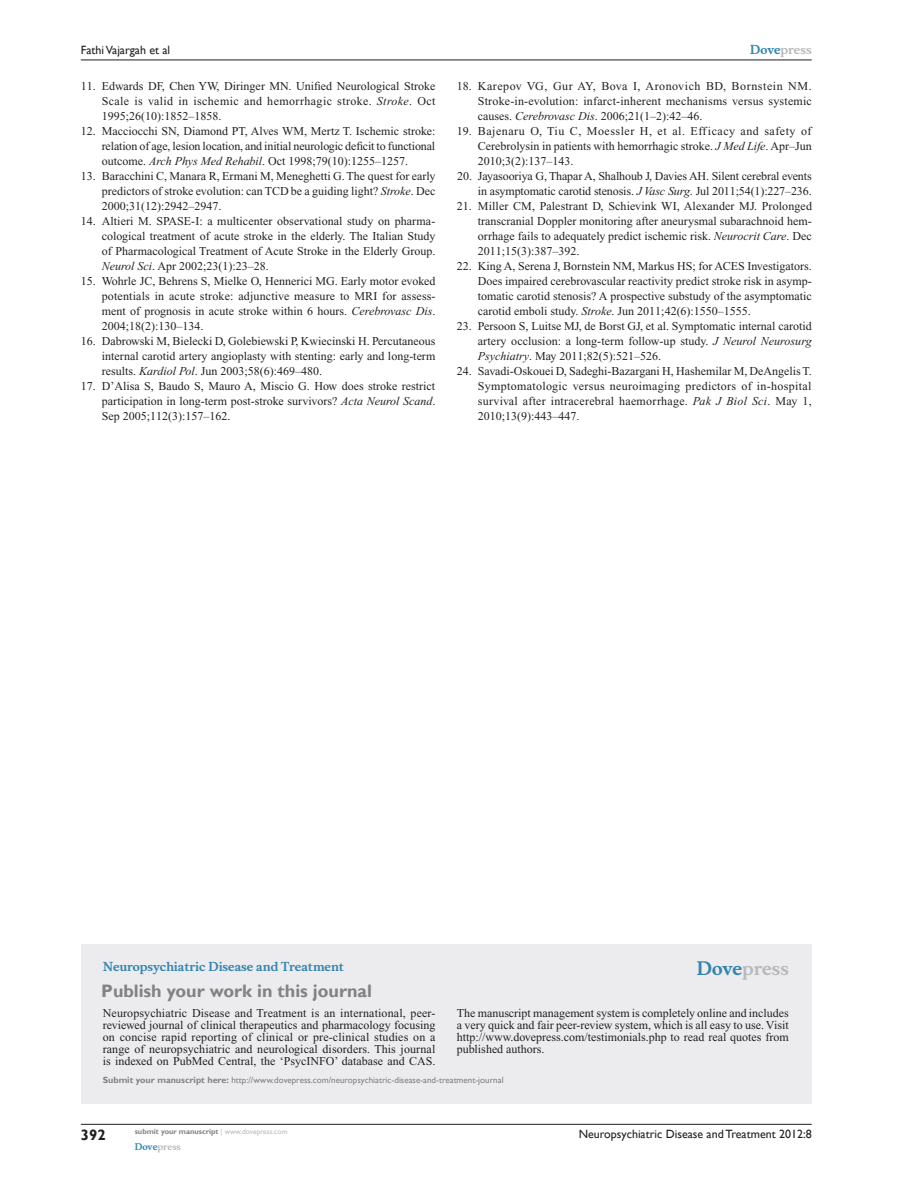
<style>
.page{position:relative;width:918px;height:1188px;background:#fff}
.page>*{position:absolute;margin:0;border:0;box-sizing:border-box;transform-origin:0 0}
.PromBx-H1{font:700 18px "Gill Sans";color:#808285}
.PromBx-Brand{font:700 18px "Musee";color:#b8b9bc}
.t1{font:700 15px "Gill Sans";color:#231f20}
.RefNL2{font:12px/15px "Times New Roman";color:#231f20;text-align:justify}
.PromBx-Tx{font:12px/12px "Times New Roman";color:#231f20;text-align:justify}
.t2{font:12px "Gill Sans";color:#231f20}
.PromBx-JrnlName{font:700 12px "Musee";color:#3485ae}
.t3{font:700 12px "Musee";color:#b8b9bc}
.PromBx-SubmitMssWebA{font:9px "Gill Sans";color:#808285}
.t4{font:700 9px "Musee";color:#b8b9bc}
.t5{font:700 7.5px "Gill Sans";color:#808285}
.s1{font-style:italic}
.s2{color:#3485ae}
.s3{font-weight:700}
.s4{font-weight:400;color:#b8b9bc}
</style>
<div class="page">
<div style="left:81px;top:944px;width:731px;height:159px;background:#ececee"></div>
<hr style="left:81px;top:1124px;width:731px;height:1px;background:#231f20">
<hr style="left:81px;top:60px;width:731px;height:1px;background:#231f20">
<p class="t2" style="left:81px;top:43px;width:91px">Fathi Vajargah et al</p>
<p class="RefNL2" style="left:102px;top:79px;width:335px;text-indent:-21px">11. Edwards DF, Chen YW, Diringer MN. Unified Neurological Stroke Scale is valid in ischemic and hemorrhagic stroke. <span class="s1">Stroke</span>. Oct 1995;26(10):1852–1858.</p>
<p class="RefNL2" style="left:102px;top:124px;width:335px;text-indent:-21px">12. Macciocchi SN, Diamond PT, Alves WM, Mertz T. Ischemic stroke: relation of age, lesion location, and initial neurologic deficit to functional outcome. <span class="s1">Arch Phys Med Rehabil</span>. Oct 1998;79(10):1255–1257.</p>
<p class="RefNL2" style="left:102px;top:169px;width:335px;text-indent:-21px">13. Baracchini C, Manara R, Ermani M, Meneghetti G. The quest for early predictors of stroke evolution: can TCD be a guiding light? <span class="s1">Stroke</span>. Dec 2000;31(12):2942–2947.</p>
<p class="RefNL2" style="left:102px;top:214px;width:335px;text-indent:-21px">14. Altieri M. SPASE-I: a multicenter observational study on pharma&shy;cological treatment of acute stroke in the elderly. The Italian Study of Pharmacological Treatment of Acute Stroke in the Elderly Group.<br><span class="s1">Neurol Sci</span>. Apr 2002;23(1):23–28.</p>
<p class="RefNL2" style="left:102px;top:274px;width:335px;text-indent:-21px">15. Wohrle JC, Behrens S, Mielke O, Hennerici MG. Early motor evoked potentials in acute stroke: adjunctive measure to MRI for assess&shy;ment of prognosis in acute stroke within 6 hours. <span class="s1">Cerebrovasc Dis</span>.<br>2004;18(2):130–134.</p>
<p class="RefNL2" style="left:102px;top:334px;width:335px;text-indent:-21px">16. Dabrowski M, Bielecki D, Golebiewski P, Kwiecinski H. Percutaneous internal carotid artery angioplasty with stenting: early and long-term results. <span class="s1">Kardiol Pol</span>. Jun 2003;58(6):469–480.</p>
<p class="RefNL2" style="left:102px;top:379px;width:335px;text-indent:-21px">17. D’Alisa S, Baudo S, Mauro A, Miscio G. How does stroke restrict participation in long-term post-stroke survivors? <span class="s1">Acta Neurol Scand</span>.<br>Sep 2005;112(3):157–162.</p>
<p class="t3" style="left:750px;top:43px;width:63px"><span class="s2">Dove</span>press</p>
<p class="RefNL2" style="left:478px;top:79px;width:336px;text-indent:-21px">18. Karepov VG, Gur AY, Bova I, Aronovich BD, Bornstein NM.<br>Stroke-in-evolution: infarct-inherent mechanisms versus systemic causes. <span class="s1">Cerebrovasc Dis</span>. 2006;21(1–2):42–46.</p>
<p class="RefNL2" style="left:478px;top:124px;width:335px;text-indent:-21px">19. Bajenaru O, Tiu C, Moessler H, et al. Efficacy and safety of Cerebrolysin in patients with hemorrhagic stroke. <span class="s1">J Med Life</span>. Apr–Jun 2010;3(2):137–143.</p>
<p class="RefNL2" style="left:457px;top:169px;width:356px;text-align:right">20. Jayasooriya G, Thapar A, Shalhoub J, Davies AH. Silent cerebral events in asymptomatic carotid stenosis. <span class="s1">J Vasc Surg</span>. Jul 2011;54(1):227–236.</p>
<p class="RefNL2" style="left:478px;top:199px;width:336px;text-indent:-21px">21. Miller CM, Palestrant D, Schievink WI, Alexander MJ. Prolonged transcranial Doppler monitoring after aneurysmal subarachnoid hem&shy;orrhage fails to adequately predict ischemic risk. <span class="s1">Neurocrit Care</span>. Dec 2011;15(3):387–392.</p>
<p class="RefNL2" style="left:478px;top:259px;width:335px;text-indent:-21px">22. King A, Serena J, Bornstein NM, Markus HS; for ACES Investigators.<br>Does impaired cerebrovascular reactivity predict stroke risk in asymp&shy;tomatic carotid stenosis? A prospective substudy of the asymptomatic carotid emboli study. <span class="s1">Stroke</span>. Jun 2011;42(6):1550–1555.</p>
<p class="RefNL2" style="left:478px;top:319px;width:335px;text-indent:-21px">23. Persoon S, Luitse MJ, de Borst GJ, et al. Symptomatic internal carotid artery occlusion: a long-term follow-up study. <span class="s1">J Neurol Neurosurg Psychiatry</span>. May 2011;82(5):521–526.</p>
<p class="RefNL2" style="left:478px;top:364px;width:335px;text-indent:-21px">24. Savadi-Oskouei D, Sadeghi-Bazargani H, Hashemilar M, DeAngelis T.<br>Symptomatologic versus neuroimaging predictors of in-hospital survival after intracerebral haemorrhage. <span class="s1">Pak J Biol Sci</span>. May 1, 2010;13(9):443–447.</p>
<p class="PromBx-JrnlName" style="left:103px;top:959px;width:243px">Neuropsychiatric Disease and Treatment</p>
<p class="PromBx-H1" style="left:101px;top:980px;width:272px">Publish your work in this journal</p>
<p class="PromBx-Brand" style="left:697px;top:958px;width:94px"><span class="s2">Dove</span>press</p>
<p class="PromBx-Tx" style="left:103px;top:1007px;width:334px">Neuropsychiatric Disease and Treatment is an international, peer&shy;reviewed journal of clinical therapeutics and pharmacology focusing on concise rapid reporting of clinical or pre-clinical studies on a range of neuropsychiatric and neurological disorders. This journal is indexed on PubMed Central, the ‘PsycINFO’ database and CAS.</p>
<p class="PromBx-Tx" style="left:457px;top:1007px;width:333px">The manuscript management system is completely online and includes a very quick and fair peer-review system, which is all easy to use. Visit http://www.dovepress.com/testimonials.php to read real quotes from published authors.</p>
<p class="PromBx-SubmitMssWebA" style="left:103px;top:1075px;width:402px"><span class="s3">Submit your manuscript here:</span> http://www.dovepress.com/neuropsychiatric-disease-and-treatment-journal</p>
<p class="t1" style="left:81px;top:1126px;width:26px">392</p>
<p class="t5" style="left:135px;top:1127px;width:154px">submit your manuscript <span class="s4">| www.dovepress.com</span></p>
<p class="t4" style="left:135px;top:1141px;width:48px"><span class="s2">Dove</span>press</p>
<p class="t2" style="left:579px;top:1127px;width:235px">Neuropsychiatric Disease and Treatment 2012:8</p>
</div>
